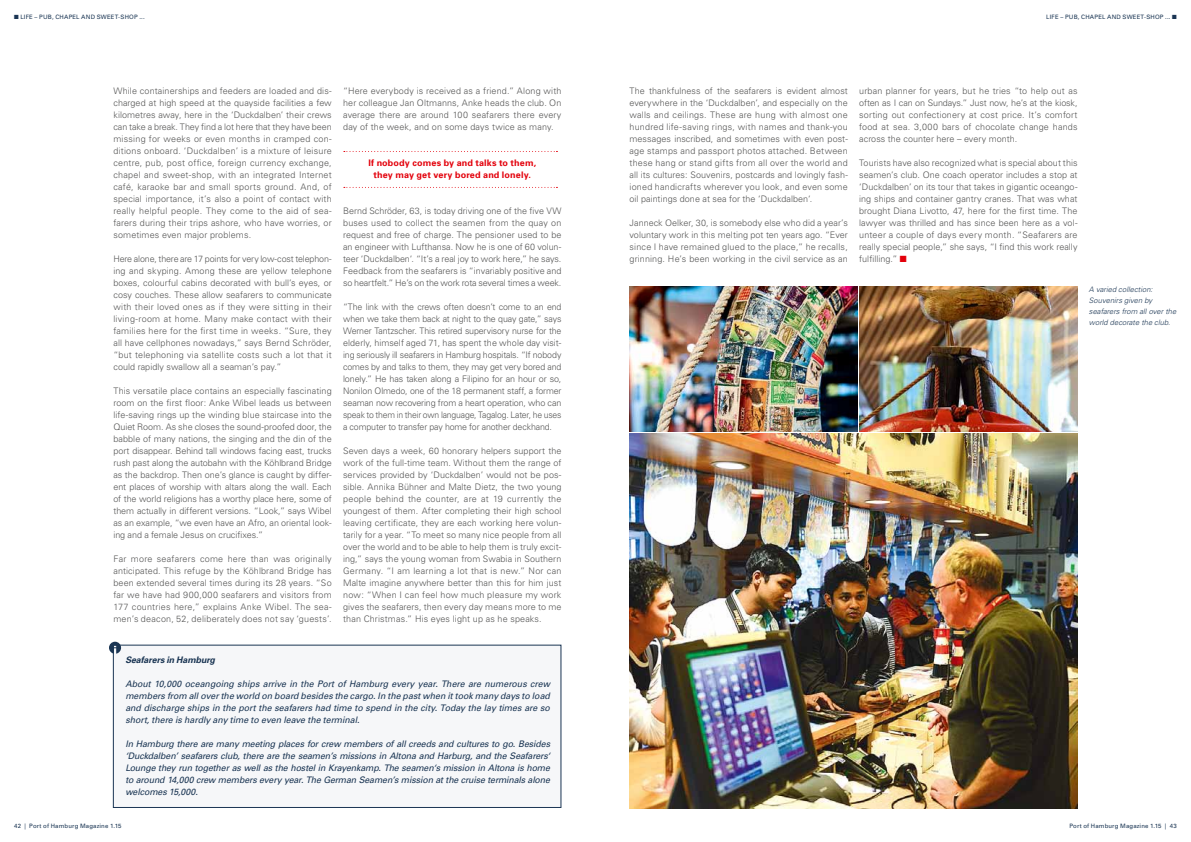
<style>
.page{position:relative;width:1191px;height:842px;background:#fff}
.page>*{position:absolute;margin:0;border:0;box-sizing:border-box;transform-origin:0 0}
.t1{font:300 9px/12px "Univers";letter-spacing:.01em;color:#565655;text-align:justify}
.t2{font:italic 9px/12px "Univers";letter-spacing:-.01em;color:#1a3553;text-align:justify}
.t3{font:700 9px/12px "Univers";letter-spacing:.015em;color:#e3000b;text-align:center}
.t4{font:italic 700 9px "Univers";letter-spacing:-.01em;color:#1a3553}
.t5{font:italic 300 7.5px/11px "Univers";letter-spacing:.01em;color:#1a3553}
.t6{font:6px "Univers";letter-spacing:.025em;color:#1a3553}
.s1{color:#e3000b}
</style>
<div class="page">
<svg style="left:344px;top:151px;width:213px;height:1px"></svg>
<svg style="left:344px;top:187px;width:213px;height:1px"></svg>
<div style="left:113px;top:645px;width:448px;height:163px;background:#f6f7f9;border:1px solid #1a3553"></div>
<svg style="left:109px;top:642px;width:12px;height:12px"></svg>
<img style="left:629px;top:434px;width:448px;height:375px">
<img style="left:629px;top:286px;width:228px;height:146px">
<img style="left:859px;top:286px;width:218px;height:146px">
<p class="t6" style="left:14px;top:13px;width:14px">■ LIFE</p>
<p class="t6" style="left:35px;top:13px;width:26px">– PUB, CHAPEL</p>
<p class="t6" style="left:81px;top:13px;width:21px">AN D SWEET</p>
<p class="t6" style="left:118px;top:13px;width:28px">-SHOP ...</p>
<p class="t6" style="left:1046px;top:13px;width:8px">LIFE</p>
<p class="t6" style="left:1060px;top:13px;width:26px">– PUB, CHAPEL</p>
<p class="t6" style="left:1107px;top:13px;width:21px">AN D SWEET</p>
<p class="t6" style="left:1144px;top:13px;width:34px">-SHOP ... ■</p>
<p class="t1" style="left:113px;top:85px;width:220px">While containerships and feeders are loaded and dis&shy;charged at high speed at the quayside facilities a few kilometres away, here in the ‘Duckdalben’ their crews can take a break. They find a lot here that they have been missing for weeks or even months in cramped con&shy;ditions onboard. ‘Duckdalben’ is a mixture of leisure centre, pub, post office, foreign currency exchange, chapel and sweet-shop, with an integrated Internet café, karaoke bar and small sports ground. And, of special importance, it’s also a point of contact with really helpful people. They come to the aid of sea&shy;farers during their trips ashore, who have worries, or sometimes even major problems.</p>
<p class="t1" style="left:113px;top:253px;width:220px">Here alone, there are 17 points for very low-cost telephon&shy;ing and skyping. Among these are yellow telephone boxes, colourful cabins decorated with bull’s eyes, or cosy couches. These allow seafarers to communicate with their loved ones as if they were sitting in their living-room at home. Many make contact with their families here for the first time in weeks. “Sure, they all have cellphones nowadays,” says Bernd Schröder, “but telephoning via satellite costs such a lot that it could rapidly swallow all a seaman’s pay.”</p>
<p class="t1" style="left:113px;top:385px;width:220px">This versatile place contains an especially fascinating room on the first floor: Anke Wibel leads us between life-saving rings up the winding blue staircase into the Quiet Room. As she closes the sound-proofed door, the babble of many nations, the singing and the din of the port disappear. Behind tall windows facing east, trucks rush past along the autobahn with the Köhlbrand Bridge as the backdrop. Then one’s glance is caught by differ&shy;ent places of worship with altars along the wall. Each of the world religions has a worthy place here, some of them actually in different versions. “Look,” says Wibel as an example, “we even have an Afro, an oriental look&shy;ing and a female Jesus on crucifixes.”</p>
<p class="t1" style="left:113px;top:553px;width:220px">Far more seafarers come here than was originally anticipated. This refuge by the Köhlbrand Bridge has been extended several times during its 28 years. “So far we have had 900,000 seafarers and visitors from 177 countries here,” explains Anke Wibel. The sea&shy;men’s deacon, 52, deliberately does not say ‘guests’.</p>
<p class="t1" style="left:343px;top:85px;width:220px">“Here everybody is received as a friend.” Along with her colleague Jan Oltmanns, Anke heads the club. On average there are around 100 seafarers there every day of the week, and on some days twice as many.</p>
<p class="t3" style="left:368px;top:157px;width:169px">If nobody comes by and talks to them, they may get very bored and lonely.</p>
<p class="t1" style="left:343px;top:205px;width:220px">Bernd Schröder, 63, is today driving one of the five VW buses used to collect the seamen from the quay on request and free of charge. The pensioner used to be an engineer with Lufthansa. Now he is one of 60 volun&shy;teer ‘Duckdalben‘. “It’s a real joy to work here,” he says.<br>Feedback from the seafarers is “invariably positive and so heartfelt.” He’s on the work rota several times a week.</p>
<p class="t1" style="left:343px;top:301px;width:220px">“The link with the crews often doesn’t come to an end when we take them back at night to the quay gate,” says Werner Tantzscher. This retired supervisory nurse for the elderly, himself aged 71, has spent the whole day visit&shy;ing seriously ill seafarers in Hamburg hospitals. “If nobody comes by and talks to them, they may get very bored and lonely.” He has taken along a Filipino for an hour or so, Nonilon Olmedo, one of the 18 permanent staff, a former seaman now recovering from a heart operation, who can speak to them in their own language, Tagalog. Later, he uses a computer to transfer pay home for another deckhand.</p>
<p class="t1" style="left:343px;top:445px;width:220px">Seven days a week, 60 honorary helpers support the work of the full-time team. Without them the range of services provided by ‘Duckdalben’ would not be pos&shy;sible. Annika Bühner and Malte Dietz, the two young people behind the counter, are at 19 currently the youngest of them. After completing their high school leaving certificate, they are each working here volun&shy;tarily for a year. “To meet so many nice people from all over the world and to be able to help them is truly excit&shy;ing,” says the young woman from Swabia in Southern Germany. “I am learning a lot that is new.” Nor can Malte imagine anywhere better than this for him just now: “When I can feel how much pleasure my work gives the seafarers, then every day means more to me than Christmas.” His eyes light up as he speaks.</p>
<p class="t4" style="left:125px;top:654px;width:91px">Seafarers in Hamburg</p>
<p class="t2" style="left:125px;top:678px;width:426px">About 10,000 oceangoing ships arrive in the Port of Hamburg every year. There are numerous crew members from all over the world on board besides the cargo. In the past when it took many days to load and discharge ships in the port the seafarers had time to spend in the city. Today the lay times are so short, there is hardly any time to even leave the terminal.</p>
<p class="t2" style="left:125px;top:738px;width:426px">In Hamburg there are many meeting places for crew members of all creeds and cultures to go. Besides ‘Duckdalben’ seafarers club, there are the seamen’s missions in Altona and Harburg, and the Seafarers‘ Lounge they run together as well as the hostel in Krayenkamp. The seamen‘s mission in Altona is home to around 14,000 crew members every year. The German Seamen’s mission at the cruise terminals alone welcomes 15,000.</p>
<p class="t1" style="left:629px;top:85px;width:220px">The thankfulness of the seafarers is evident almost everywhere in the ‘Duckdalben’, and especially on the walls and ceilings. These are hung with almost one hundred life-saving rings, with names and thank-you messages inscribed, and sometimes with even post&shy;age stamps and passport photos attached. Between these hang or stand gifts from all over the world and all its cultures: Souvenirs, postcards and lovingly fash&shy;ioned handicrafts wherever you look, and even some oil paintings done at sea for the ‘Duckdalben‘.</p>
<p class="t1" style="left:629px;top:217px;width:220px">Janneck Oelker, 30, is somebody else who did a year’s voluntary work in this melting pot ten years ago. “Ever since I have remained glued to the place,” he recalls, grinning. He’s been working in the civil service as an</p>
<p class="t1" style="left:859px;top:85px;width:220px">urban planner for years, but he tries “to help out as often as I can on Sundays.” Just now, he’s at the kiosk, sorting out confectionery at cost price. It’s comfort food at sea. 3,000 bars of chocolate change hands across the counter here – every month.</p>
<p class="t1" style="left:859px;top:157px;width:220px">Tourists have also recognized what is special about this seamen’s club. One coach operator includes a stop at ‘Duckdalben’ on its tour that takes in gigantic oceango&shy;ing ships and container gantry cranes. That was what brought Diana Livotto, 47, here for the first time. The lawyer was thrilled and has since been here as a vol&shy;unteer a couple of days every month. “Seafarers are really special people,” she says, “I find this work really fulfilling.” <span class="s1">■</span></p>
<p class="t5" style="left:1089px;top:284px;width:89px">A varied collection:<br>Souvenirs given by seafarers from all over the world decorate the club.</p>
<p class="t6" style="left:14px;top:822px;width:109px">42 | PORT OF HAMBURG MAGAZINE 1.15</p>
<p class="t6" style="left:1069px;top:822px;width:109px">PORT OF HAMBURG MAGAZINE 1.15 | 43</p>
</div>
